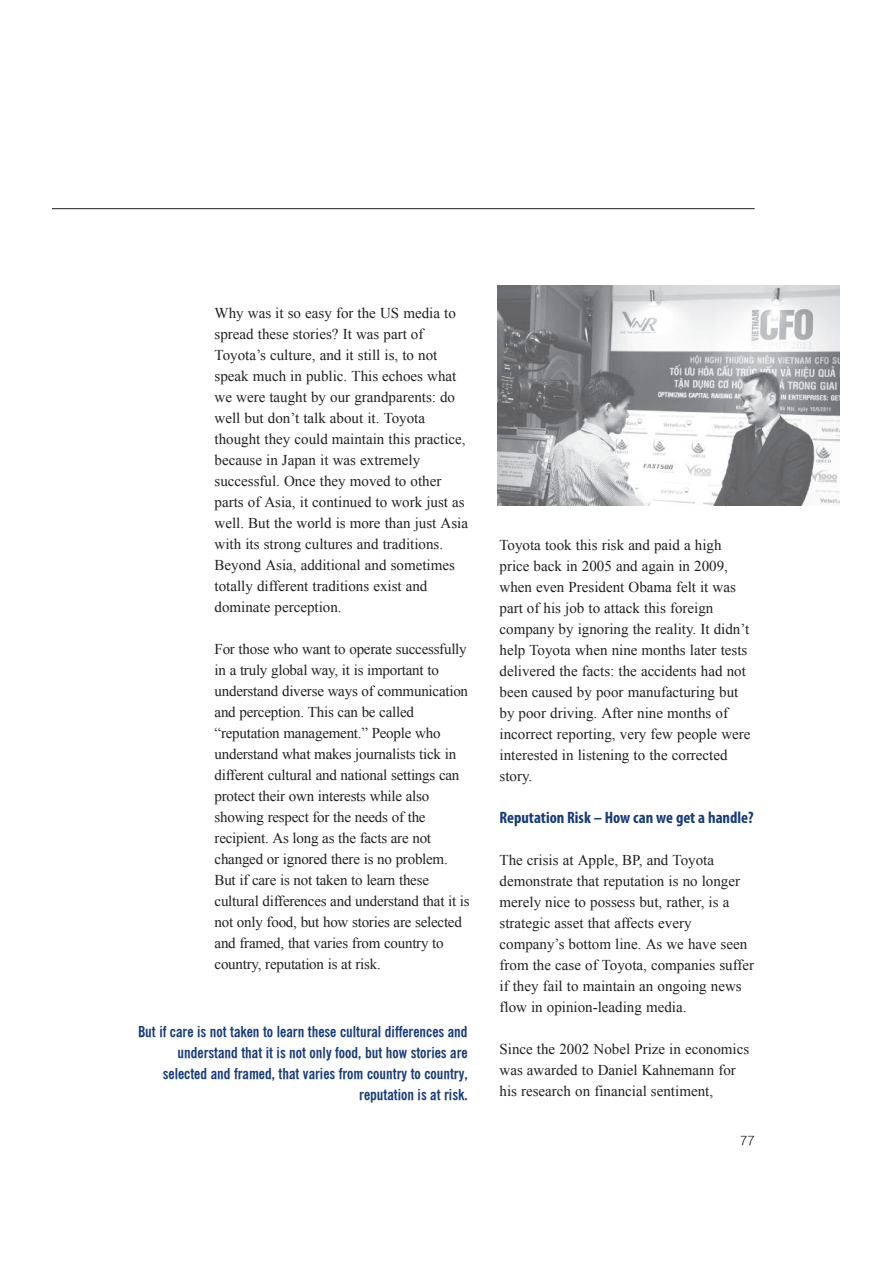
<style>
.page{position:relative;width:893px;height:1263px;background:#fff}
.page>*{position:absolute;margin:0;border:0;box-sizing:border-box;transform-origin:0 0}
.t1{font:700 condensed 16.5px "Myriad Pro";color:#173c7b}
.t2{font:15px/21px "Times New Roman";color:#231f20}
.t3{font:700 15px/21px "UVN Tin Tuc Hep";color:#173c7b;text-align:right}
.t4{font:300 15px "VNI Swiss";color:#231f20}
</style>
<div class="page">
<hr style="left:53px;top:208px;width:702px;height:1px;background:#231f20">
<img style="left:497px;top:286px;width:343px;height:220px">
<p class="t2" style="left:215px;top:302px;width:255px">Why was it so easy for the US media to spread these stories? It was part of Toyota’s culture, and it still is, to not speak much in public. This echoes what we were taught by our grandparents: do well but don’t talk about it. Toyota thought they could maintain this practice, because in Japan it was extremely successful. Once they moved to other parts of Asia, it continued to work just as well. But the world is more than just Asia with its strong cultures and traditions.<br>Beyond Asia, additional and sometimes totally different traditions exist and dominate perception.</p>
<p class="t2" style="left:215px;top:638px;width:257px">For those who want to operate successfully in a truly global way, it is important to understand diverse ways of communication and perception. This can be called “reputation management.” People who understand what makes journalists tick in different cultural and national settings can protect their own interests while also showing respect for the needs of the recipient. As long as the facts are not changed or ignored there is no problem.<br>But if care is not taken to learn these cultural differences and understand that it is not only food, but how stories are selected and framed, that varies from country to country, reputation is at risk.</p>
<p class="t3" style="left:138px;top:1019px;width:331px">But if care is not taken to learn these cultural differences and understand that it is not only food, but how stories are selected and framed, that varies from country to country, reputation is at risk.</p>
<p class="t2" style="left:499px;top:535px;width:252px">Toyota took this risk and paid a high price back in 2005 and again in 2009, when even President Obama felt it was part of his job to attack this foreign company by ignoring the reality. It didn’t help Toyota when nine months later tests delivered the facts: the accidents had not been caused by poor manufacturing but by poor driving. After nine months of incorrect reporting, very few people were interested in listening to the corrected story.</p>
<p class="t1" style="left:499px;top:811px;width:256px">Reputation Risk – How can we get a handle?</p>
<p class="t2" style="left:499px;top:850px;width:256px">The crisis at Apple, BP, and Toyota demonstrate that reputation is no longer merely nice to possess but, rather, is a strategic asset that affects every company’s bottom line. As we have seen from the case of Toyota, companies suffer if they fail to maintain an ongoing news flow in opinion-leading media.</p>
<p class="t2" style="left:499px;top:1039px;width:251px">Since the 2002 Nobel Prize in economics was awarded to Daniel Kahnemann for his research on financial sentiment,</p>
<p class="t4" style="left:740px;top:1131px;width:16px">77</p>
</div>
